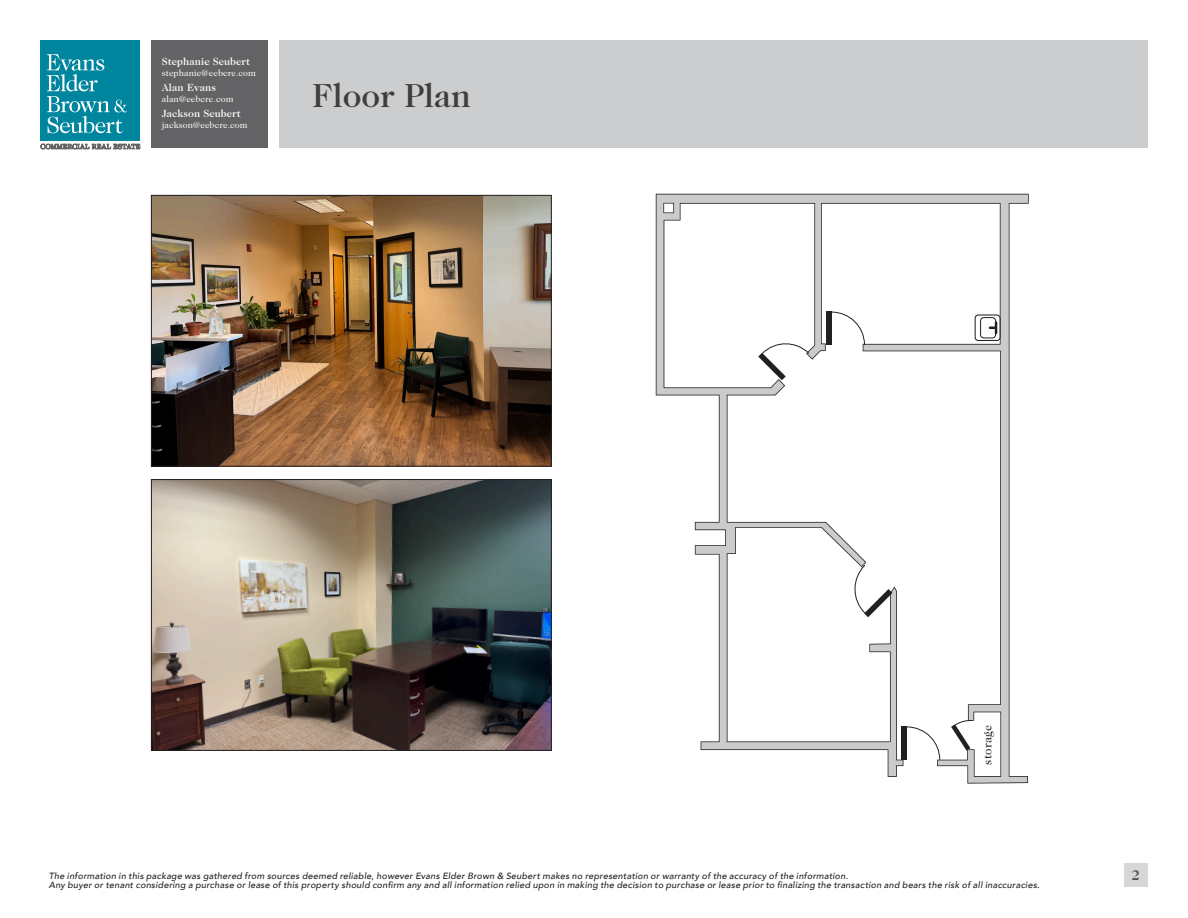
<style>
.page{position:relative;width:1188px;height:918px;background:#fff}
.page>*{position:absolute;margin:0;border:0;box-sizing:border-box;transform-origin:0 0}
.Page_Header{font:500 33.75px "Caslon 224 Std";color:#3e3e3f}
.t1{font:700 14.25px "Caslon 224 Std";color:#534f49}
.Sub_Page_Body_Text{font:12px "Caslon 224 Std";letter-spacing:.02em;color:#231f20}
.t2{font:500 10.5px "Caslon 224 Std";letter-spacing:.01em;color:#fff}
.t3{font:italic 500 9px "Avenir";letter-spacing:.03em;color:#231f20}
.t4{font:9px "Caslon 224 Std";letter-spacing:.01em;color:#fff}
</style>
<div class="page">
<div style="left:151px;top:40px;width:117px;height:108px;background:#636366"></div>
<div style="left:279px;top:40px;width:869px;height:108px;background:#cccdcf"></div>
<div style="left:1124px;top:864px;width:24px;height:23px;background:#d6d7d9"></div>
<div style="left:40px;top:40px;width:100px;height:101px;background:#00859e"></div>
<svg style="left:47px;top:54px;width:80px;height:79px"></svg>
<svg style="left:40px;top:143px;width:100px;height:7px"></svg>
<img style="left:153px;top:197px;width:397px;height:267px">
<div style="left:151px;top:195px;width:401px;height:271px;border:1px solid #231f20"></div>
<img style="left:153px;top:481px;width:397px;height:268px">
<div style="left:151px;top:479px;width:401px;height:272px;border:1px solid #231f20"></div>
<img style="left:655px;top:193px;width:374px;height:591px">
<div style="left:902px;top:726px;width:5px;height:34px;background:#231f20"></div>
<svg style="left:906px;top:726px;width:34px;height:35px"></svg>
<div style="left:826px;top:311px;width:6px;height:34px;background:#231f20"></div>
<svg style="left:831px;top:311px;width:34px;height:35px"></svg>
<svg style="left:758px;top:341px;width:52px;height:39px"></svg>
<svg style="left:852px;top:564px;width:40px;height:53px"></svg>
<svg style="left:951px;top:720px;width:22px;height:31px"></svg>
<div style="left:975px;top:315px;width:25px;height:26px;border:1px solid #231f20;border-radius:3px"></div>
<div style="left:980px;top:317px;width:16px;height:21px;border:1px solid #231f20;border-radius:3px"></div>
<svg style="left:989px;top:321px;width:8px;height:13px"></svg>
<p class="t2" style="left:162px;top:55px;width:90px">Stephanie Seubert</p>
<p class="t4" style="left:162px;top:67px;width:96px">stephanie@eebcre.com</p>
<p class="t2" style="left:162px;top:82px;width:55px">Alan Evans</p>
<p class="t4" style="left:162px;top:93px;width:73px">alan@eebcre.com</p>
<p class="t2" style="left:162px;top:108px;width:80px">Jackson Seubert</p>
<p class="t4" style="left:162px;top:120px;width:87px">jackson@eebcre.com</p>
<p class="Page_Header" style="left:312px;top:76px;width:161px">Floor Plan</p>
<p class="Sub_Page_Body_Text" style="left:980px;top:765px;width:41px;rotate:-90deg">storage</p>
<p class="t3" style="left:49px;top:871px;width:801px">The information in this package was gathered from sources deemed reliable, however Evans Elder Brown &amp; Seubert makes no representation or warranty of the accuracy of the information.</p>
<h2 class="t1" style="left:1131px;top:867px;width:10px">2</h2>
<p class="t3" style="left:49px;top:880px;width:993px">Any buyer or tenant considering a purchase or lease of this property should confirm any and all information relied upon in making the decision to purchase or lease prior to finalizing the transaction and bears the risk of all inaccuracies.</p>
</div>
